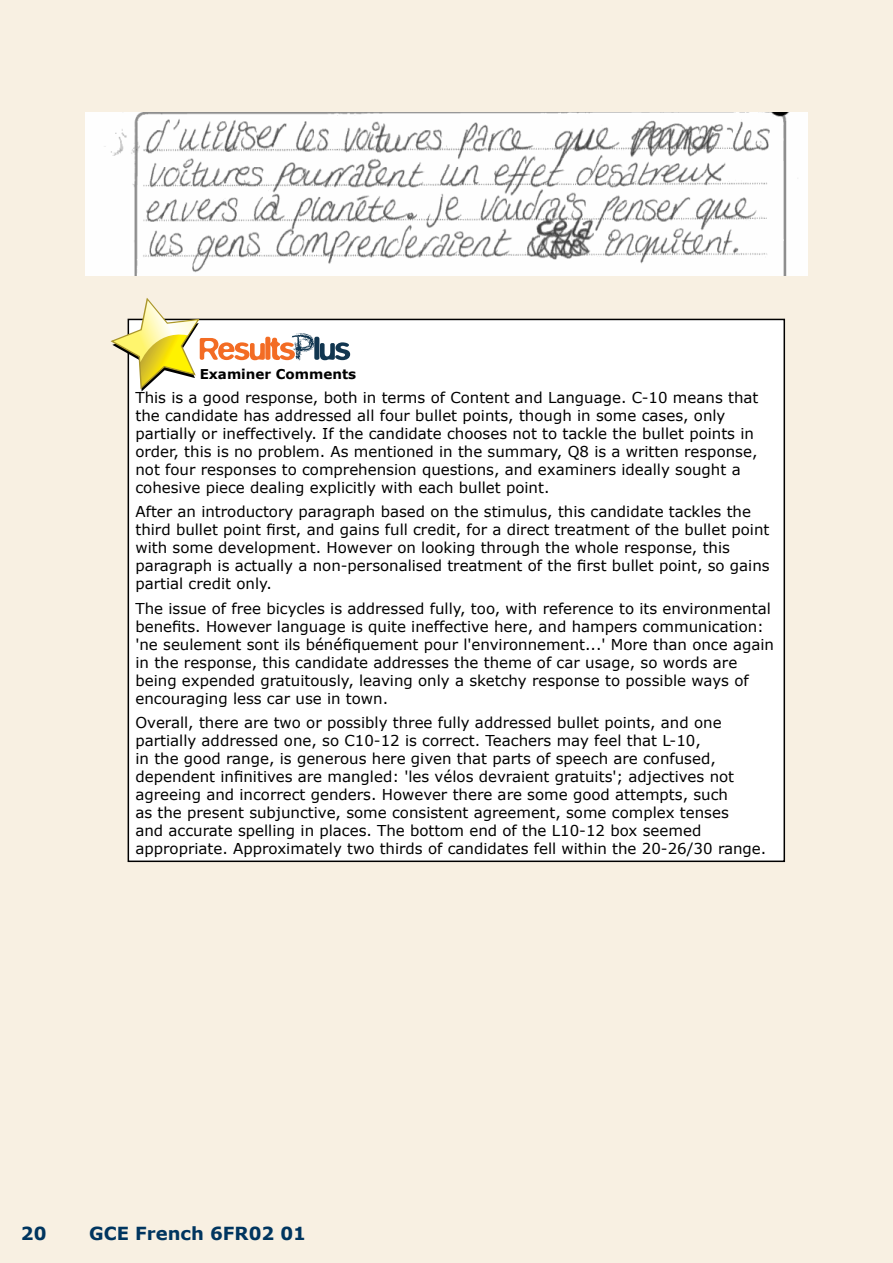
<style>
.page{position:relative;width:893px;height:1263px;background:#f8f0e2}
.page>*{position:absolute;margin:0;border:0;box-sizing:border-box;transform-origin:0 0}
.t1{font:700 18px "Verdana";color:#00355f}
.t2{font:15px/18px "Verdana";color:#000}
.t3{font:700 13.5px "Verdana";color:#000}
</style>
<div class="page">
<img style="left:85px;top:113px;width:723px;height:163px">
<div style="left:128px;top:319px;width:656px;height:542px;background:#fff"></div>
<svg style="left:110px;top:298px;width:240px;height:93px"></svg>
<p class="t3" style="left:200px;top:366px;width:158px">Examiner Comments</p>
<p class="t2" style="left:135px;top:388px;width:624px">This is a good response, both in terms of Content and Language. C-10 means that the candidate has addressed all four bullet points, though in some cases, only partially or ineffectively. If the candidate chooses not to tackle the bullet points in order, this is no problem. As mentioned in the summary, Q8 is a written response, not four responses to comprehension questions, and examiners ideally sought a cohesive piece dealing explicitly with each bullet point.</p>
<p class="t2" style="left:135px;top:502px;width:636px">After an introductory paragraph based on the stimulus, this candidate tackles the third bullet point first, and gains full credit, for a direct treatment of the bullet point with some development. However on looking through the whole response, this paragraph is actually a non-personalised treatment of the first bullet point, so gains partial credit only.</p>
<p class="t2" style="left:135px;top:599px;width:640px">The issue of free bicycles is addressed fully, too, with reference to its environmental benefits. However language is quite ineffective here, and hampers communication: 'ne seulement sont ils bénéfiquement pour l'environnement...' More than once again in the response, this candidate addresses the theme of car usage, so words are being expended gratuitously, leaving only a sketchy response to possible ways of encouraging less car use in town.</p>
<p class="t2" style="left:135px;top:713px;width:632px">Overall, there are two or possibly three fully addressed bullet points, and one partially addressed one, so C10-12 is correct. Teachers may feel that L-10,<br>in the good range, is generous here given that parts of speech are confused, dependent infinitives are mangled: 'les vélos devraient gratuits'; adjectives not agreeing and incorrect genders. However there are some good attempts, such<br>as the present subjunctive, some consistent agreement, some complex tenses<br>and accurate spelling in places. The bottom end of the L10-12 box seemed appropriate. Approximately two thirds of candidates fell within the 20-26/30 range.</p>
<p class="t1" style="left:21px;top:1222px;width:27px">20</p>
<p class="t1" style="left:89px;top:1222px;width:218px">GCE French 6FR02 01</p>
</div>
